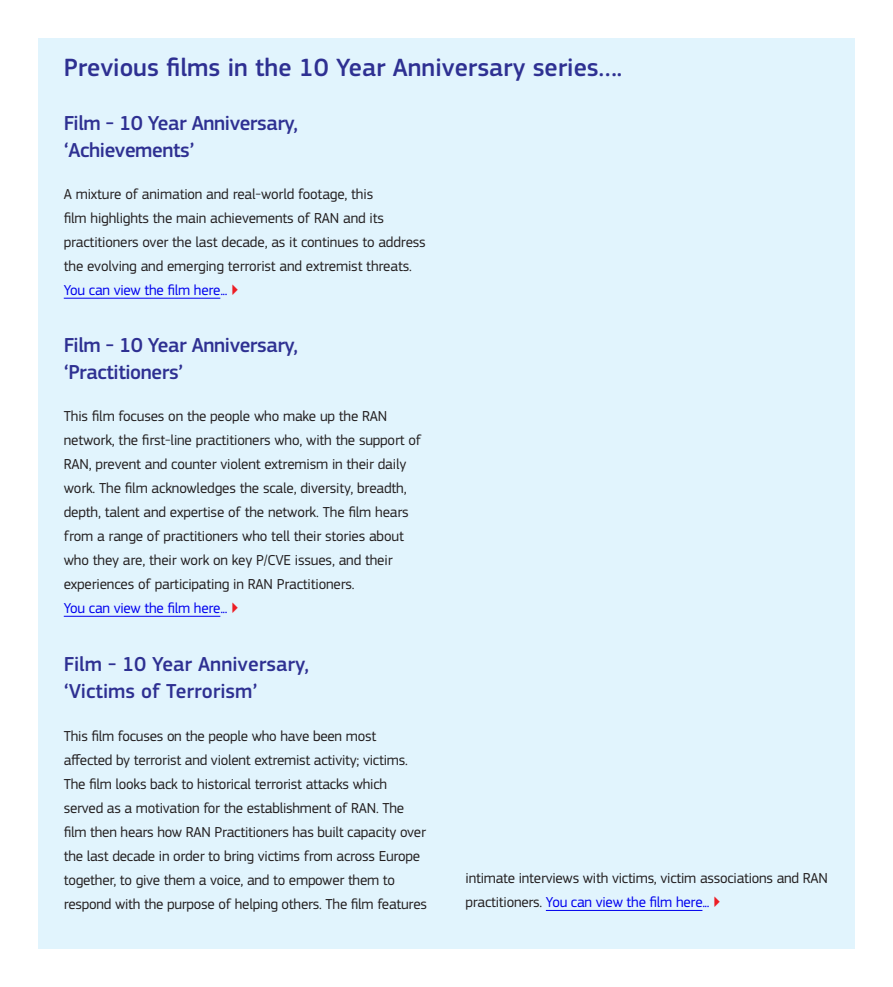
<style>
.page{position:relative;width:893px;height:987px;background:#fff}
.page>*{position:absolute;margin:0;border:0;box-sizing:border-box;transform-origin:0 0}
.t1{font:500 25.95px "EC Square Sans Pro";color:#2e3092}
.t2{font:500 21px/27px "EC Square Sans Pro";letter-spacing:-.02em;color:#2e3092}
.t3{font:500 21px/27px "EC Square Sans Pro";color:#2e3092}
.body{font:15px/24px "EC Square Sans Pro";letter-spacing:-.01em;color:#231f20}
.body-2{font:15px "EC Square Sans Pro";letter-spacing:-.015em;color:#00e}
.s1{color:#ed1d24}
.s2{color:#00e}
</style>
<div class="page">
<div style="left:38px;top:38px;width:817px;height:910px;background:#e1f4fd"></div>
<hr style="left:64px;top:298px;width:156px;height:1px;background:#00e">
<hr style="left:64px;top:616px;width:156px;height:1px;background:#00e">
<hr style="left:546px;top:910px;width:156px;height:1px;background:#00e">
<h2 class="t1" style="left:64px;top:53px;width:560px">Previous films in the 10 Year Anniversary series….</h2>
<h3 class="t2" style="left:64px;top:110px;width:236px">Film - 10 Year Anniversary, ‘Achievements’</h3>
<p class="body" style="left:64px;top:182px;width:363px">A mixture of animation and real-world footage, this<br>film highlights the main achievements of RAN and its practitioners over the last decade, as it continues to address the evolving and emerging terrorist and extremist threats.</p>
<p class="body-2" style="left:64px;top:281px;width:177px">You can view the film here... <span class="s1">▶</span></p>
<h3 class="t2" style="left:64px;top:332px;width:236px">Film - 10 Year Anniversary, ‘Practitioners’</h3>
<p class="body" style="left:64px;top:404px;width:359px">This film focuses on the people who make up the RAN network, the first-line practitioners who, with the support of RAN, prevent and counter violent extremism in their daily work. The film acknowledges the scale, diversity, breadth, depth, talent and expertise of the network. The film hears from a range of practitioners who tell their stories about who they are, their work on key P/CVE issues, and their experiences of participating in RAN Practitioners.</p>
<p class="body-2" style="left:64px;top:599px;width:177px">You can view the film here... <span class="s1">▶</span></p>
<h3 class="t3" style="left:64px;top:651px;width:247px">Film - 10 Year Anniversary, ‘Victims of Terrorism’</h3>
<p class="body" style="left:64px;top:723px;width:365px">This film focuses on the people who have been most affected by terrorist and violent extremist activity; victims.<br>The film looks back to historical terrorist attacks which served as a motivation for the establishment of RAN. The film then hears how RAN Practitioners has built capacity over the last decade in order to bring victims from across Europe together, to give them a voice, and to empower them to respond with the purpose of helping others. The film features</p>
<p class="body" style="left:466px;top:866px;width:364px">intimate interviews with victims, victim associations and RAN practitioners. <span class="s2">You can view the film here...</span> <span class="s1">▶</span></p>
</div>
